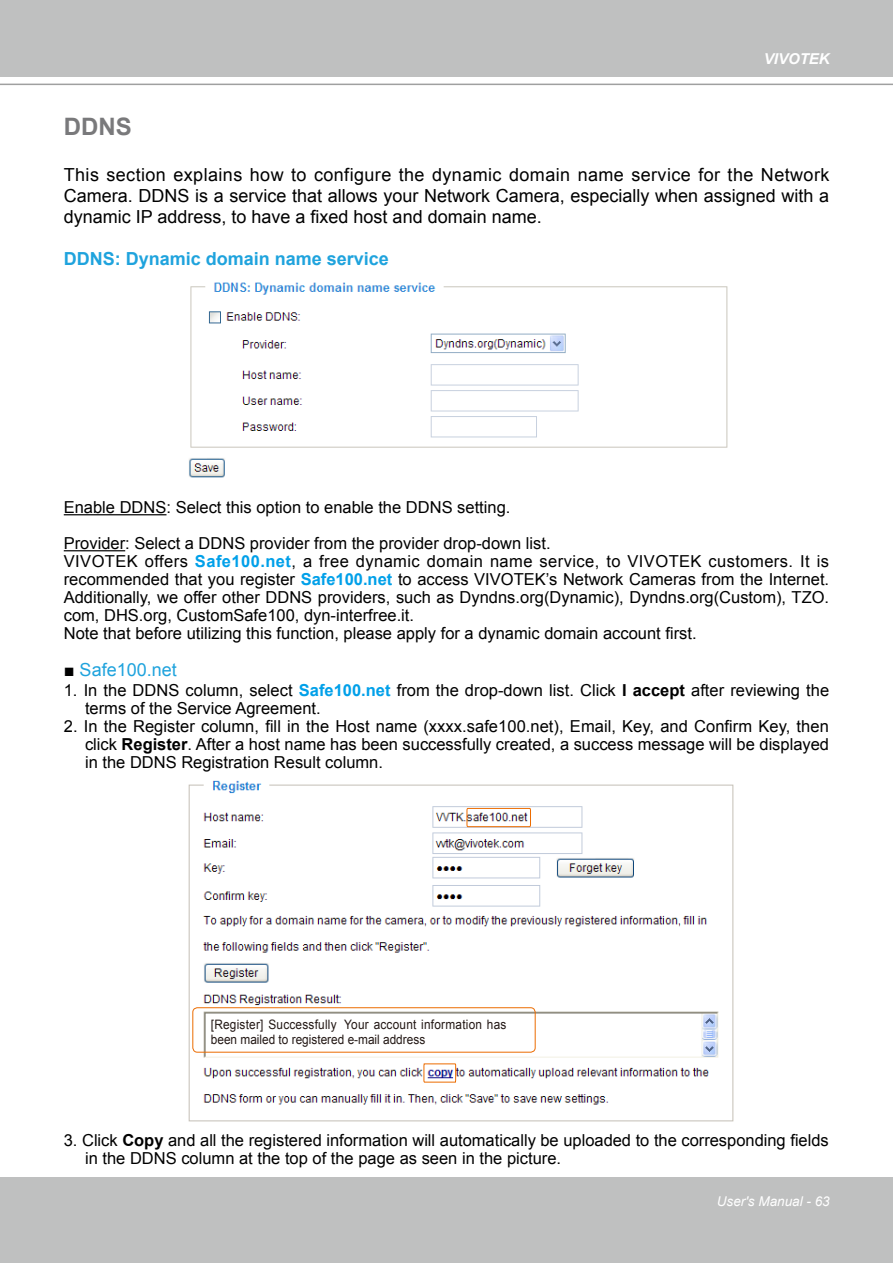
<style>
.page{position:relative;width:893px;height:1263px;background:#fff}
.page>*{position:absolute;margin:0;border:0;box-sizing:border-box;transform-origin:0 0}
._02_中標{font:700 24px "Arial";color:#79797b}
.t1{font:18px/21px "Arial";color:#000;text-align:justify}
.t2{font:700 18px "Arial";color:#1fa3dd}
.t3{font:18px "Arial";color:#1fa3dd}
.t4{font:16.5px/18px "Arial";color:#000;text-align:justify}
.t5{font:italic 700 15px "Arial";color:#fff}
.t6{font:italic 13.5px "Arial";color:#fff}
.t7{font:13.05px/15.6px "Arial";letter-spacing:.02em;color:#231815;scale:.91 1}
.s1{font-weight:700;color:#00a0e9}
.s2{color:#000}
.s3{font-weight:700}
</style>
<div class="page">
<div style="left:0;top:0;width:893px;height:77px;background:#bfc0c0"></div>
<div style="left:0;top:1178px;width:893px;height:85px;background:#bfc0c0"></div>
<hr style="left:0;top:84px;width:893px;height:1px;background:#9fa0a0">
<hr style="left:64px;top:514px;width:102px;height:1px;background:#000">
<hr style="left:64px;top:550px;width:61px;height:1px;background:#000">
<img style="left:189px;top:282px;width:539px;height:196px">
<img style="left:188px;top:780px;width:546px;height:342px">
<div style="left:192px;top:1007px;width:344px;height:46px;border:1px solid #ec6c00;border-radius:5px"></div>
<svg style="left:423px;top:1063px;width:34px;height:20px"></svg>
<svg style="left:466px;top:807px;width:65px;height:21px"></svg>
<p class="t5" style="left:764px;top:49px;width:67px">VIVOTEK</p>
<p class="_02_中標" style="left:64px;top:111px;width:69px">DDNS</p>
<p class="t1" style="left:64px;top:165px;width:767px">This section explains how to configure the dynamic domain name service for the Network Camera. DDNS is a service that allows your Network Camera, especially when assigned with a dynamic IP address, to have a fixed host and domain name.</p>
<p class="t2" style="left:64px;top:247px;width:327px">DDNS: Dynamic domain name service</p>
<p class="t4" style="left:64px;top:498px;width:448px">Enable DDNS: Select this option to enable the DDNS setting.</p>
<p class="t4" style="left:64px;top:534px;width:488px">Provider: Select a DDNS provider from the provider drop-down list.</p>
<p class="t4" style="left:64px;top:552px;width:767px">VIVOTEK offers <span class="s1">Safe100.net</span>, a free dynamic domain name service, to VIVOTEK customers. It is recommended that you register <span class="s1">Safe100.net</span> to access VIVOTEK’s Network Cameras from the Internet.<br>Additionally, we offer other DDNS providers, such as Dyndns.org(Dynamic), Dyndns.org(Custom), TZO. com, DHS.org, CustomSafe100, dyn-interfree.it.</p>
<p class="t4" style="left:64px;top:624px;width:634px">Note that before utilizing this function, please apply for a dynamic domain account first.</p>
<p class="t3" style="left:64px;top:658px;width:114px"><span class="s2">■</span> Safe100.net</p>
<p class="t4" style="left:85px;top:681px;width:746px;text-indent:-21px">1. In the DDNS column, select <span class="s1">Safe100.net</span> from the drop-down list. Click <span class="s3">I accept</span> after reviewing the terms of the Service Agreement.</p>
<p class="t4" style="left:85px;top:717px;width:745px;text-indent:-21px">2. In the Register column, fill in the Host name (xxxx.safe100.net), Email, Key, and Confirm Key, then click <span class="s3">Register</span>. After a host name has been successfully created, a success message will be displayed in the DDNS Registration Result column.</p>
<p class="t7" style="left:211px;top:1016px;width:326px">[Register] Successfully Your account information has been mailed to registered e-mail address</p>
<p class="t4" style="left:85px;top:1131px;width:745px;text-indent:-21px">3. Click <span class="s3">Copy</span> and all the registered information will automatically be uploaded to the corresponding fields in the DDNS column at the top of the page as seen in the picture.</p>
<p class="t6" style="left:717px;top:1192px;width:114px">User's Manual - 63</p>
</div>
